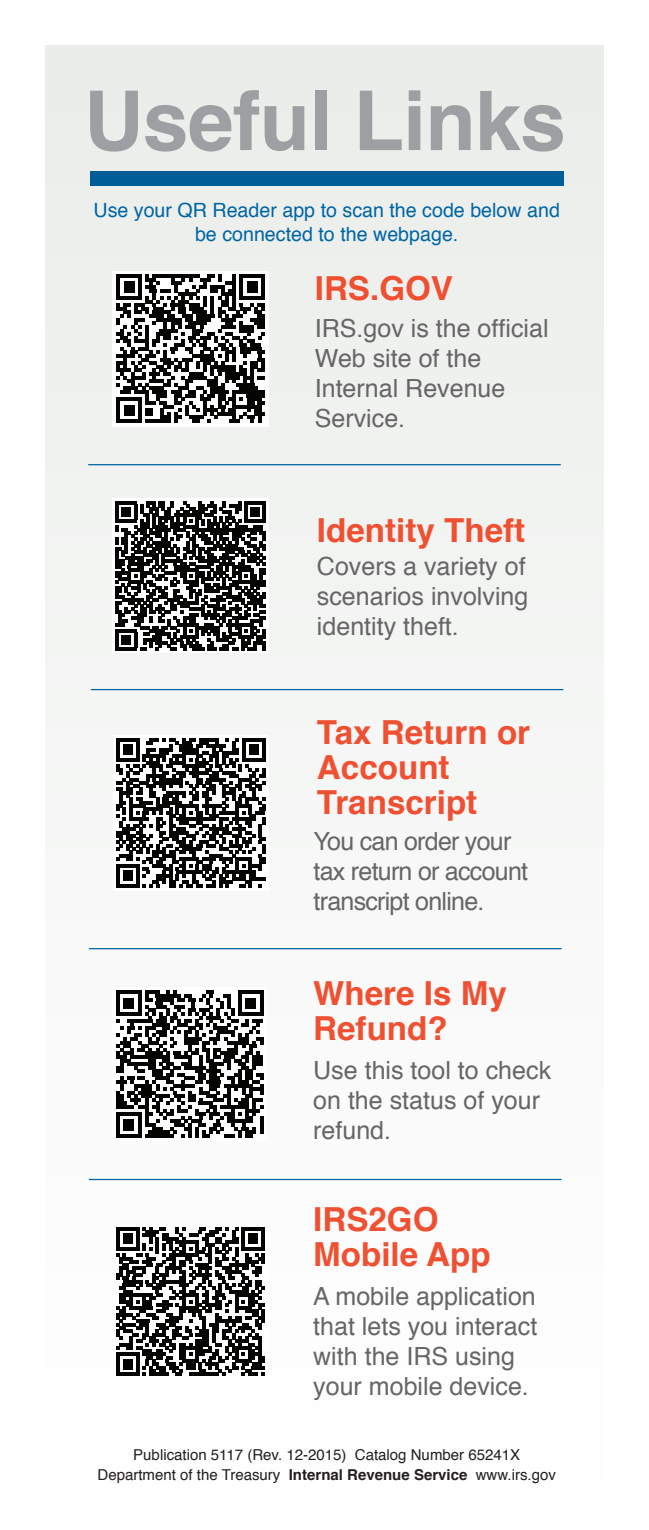
<style>
.page{position:relative;width:649px;height:1530px;background:#fff}
.page>*{position:absolute;margin:0;border:0;box-sizing:border-box;transform-origin:0 0}
.t1{font:700 82.5px "Helvetica";letter-spacing:-.01em;color:#9d9fa2}
.t2{font:700 33px/35px "Helvetica";color:#ef5032}
.t3{font:25px/30px "Helvetica";color:#666}
.t4{font:25px/30px "Helvetica";letter-spacing:-.03em;color:#666}
.t5{font:19.5px/23.5px "Helvetica";color:#0065a4;text-align:center}
.t6{font:15px/20px "Helvetica";color:#231f20;text-align:center}
.s1{font-weight:700}
</style>
<div class="page">
<div style="left:45px;top:45px;width:558px;height:1440px;background:#f5f6f5"></div>
<div style="left:90px;top:172px;width:472px;height:14px;background:#005d97"></div>
<div style="left:112px;top:271px;width:156px;height:156px;background:#fff"></div>
<svg style="left:116px;top:274px;width:149px;height:149px"></svg>
<hr style="left:239px;top:274px;width:26px;height:4px;background:#040503">
<svg style="left:115px;top:501px;width:151px;height:150px"></svg>
<svg style="left:116px;top:502px;width:149px;height:148px"></svg>
<hr style="left:244px;top:502px;width:21px;height:3px;background:#040503">
<div style="left:112px;top:987px;width:154px;height:154px;background:#fff"></div>
<svg style="left:116px;top:991px;width:147px;height:147px"></svg>
<hr style="left:238px;top:991px;width:25px;height:3px;background:#040503">
<div style="left:113px;top:1224px;width:155px;height:155px;background:#fff"></div>
<svg style="left:116px;top:1227px;width:149px;height:149px"></svg>
<hr style="left:241px;top:1227px;width:24px;height:3px;background:#040503">
<hr style="left:88px;top:464px;width:472px;height:1px;background:#0065a4">
<hr style="left:91px;top:689px;width:471px;height:1px;background:#0065a4">
<hr style="left:89px;top:948px;width:472px;height:1px;background:#0065a4">
<hr style="left:89px;top:1179px;width:472px;height:1px;background:#0065a4">
<div style="left:113px;top:735px;width:155px;height:155px;background:#fff"></div>
<svg style="left:116px;top:738px;width:149px;height:149px"></svg>
<hr style="left:242px;top:738px;width:23px;height:3px;background:#040503">
<h1 class="t1" style="left:84px;top:54px;width:483px">Useful Links</h1>
<p class="t5" style="left:93px;top:199px;width:467px">Use your QR Reader app to scan the code below and be connected to the webpage.</p>
<h2 class="t2" style="left:314px;top:271px;width:140px">IRS.GOV</h2>
<p class="t3" style="left:314px;top:314px;width:235px">IRS.gov is the official<br>Web site of the<br>Internal Revenue<br>Service.</p>
<h2 class="t2" style="left:316px;top:514px;width:209px">Identity Theft</h2>
<p class="t3" style="left:316px;top:552px;width:213px;text-align:justify">Covers a variety of scenarios involving identity theft.</p>
<h2 class="t2" style="left:316px;top:715px;width:214px">Tax Return or<br>Account<br>Transcript</h2>
<p class="t4" style="left:313px;top:827px;width:216px">You can order your tax return or account transcript online.</p>
<h2 class="t2" style="left:313px;top:976px;width:195px">Where Is My<br>Refund?</h2>
<p class="t3" style="left:313px;top:1056px;width:239px">Use this tool to check on the status of your refund.</p>
<h2 class="t2" style="left:313px;top:1202px;width:179px">IRS2GO<br>Mobile App</h2>
<p class="t3" style="left:313px;top:1282px;width:225px">A mobile application that lets you interact with the IRS using your mobile device.</p>
<p class="t6" style="left:97px;top:1445px;width:459px">Publication 5117 (Rev. 12-2015) Catalog Number 65241X<br>Department of the Treasury <span class="s1">Internal Revenue Service</span> www.irs.gov</p>
</div>
